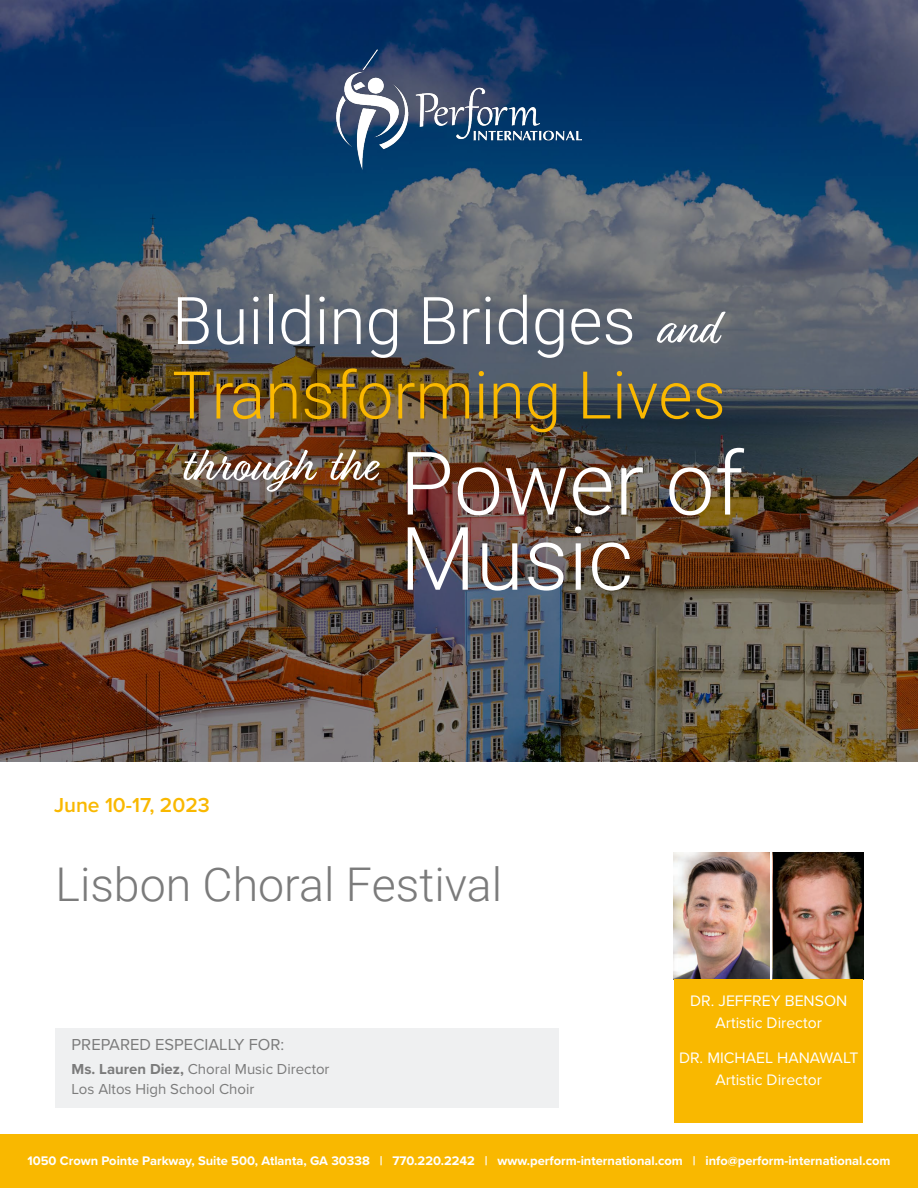
<style>
.page{position:relative;width:918px;height:1188px;background:#fff}
.page>*{position:absolute;margin:0;border:0;box-sizing:border-box;transform-origin:0 0}
.t1{font:300 87.75px/75.2px "Roboto";color:#fff}
.t2{font:300 65.85px "Roboto";color:#fab800}
.t3{font:300 65.85px "Roboto";color:#fff}
.Event_Title_-_Gray{font:300 46.5px "Roboto";color:#7b7b7b}
.Location___Date{font:600 21px "Proxima Nova";color:#f9b800}
.Artistic_Director{font:16.5px "Proxima Nova";color:#7b7b7b}
.Artistic_Director-2{font:15.75px "Proxima Nova";color:#fff}
.Body_Text_copy{font:15.75px "Proxima Nova";color:#fff}
.Faculty_Name{font:15px "Proxima Nova";color:#7b7b7b}
.Faculty_Title{font:15px "Proxima Nova";color:#7b7b7b}
.Body_Text{font:700 12.9px "Proxima Nova";color:#fff}
.s1{font-weight:700}
</style>
<div class="page">
<img style="left:674px;top:852px;width:190px;height:127px">
<img style="left:0;top:0;width:918px;height:761px">
<img style="left:337px;top:49px;width:244px;height:121px">
<svg style="left:657px;top:311px;width:69px;height:33px"></svg>
<img style="left:183px;top:449px;width:134px;height:43px">
<svg style="left:330px;top:449px;width:50px;height:32px"></svg>
<div style="left:0;top:1134px;width:918px;height:54px;background:#f9b800"></div>
<div style="left:674px;top:979px;width:189px;height:143px;background:#f9b800"></div>
<hr style="left:770px;top:852px;width:2px;height:127px;background:#fff">
<div style="left:56px;top:1028px;width:503px;height:79px;background:#eff0f1"></div>
<h2 class="t3" style="left:172px;top:275px;width:465px">Building Bridges</h2>
<h2 class="t2" style="left:172px;top:349px;width:555px">Transforming Lives</h2>
<h1 class="t1" style="left:400px;top:443px;width:345px">Power of<br>Music</h1>
<p class="Location___Date" style="left:54px;top:789px;width:157px">June 10-17, 2023</p>
<p class="Event_Title_-_Gray" style="left:56px;top:851px;width:448px">Lisbon Choral Festival</p>
<p class="Artistic_Director" style="left:72px;top:1032px;width:214px">PREPARED ESPECIALLY FOR:</p>
<p class="Faculty_Name" style="left:72px;top:1057px;width:259px"><span class="s1">Ms. Lauren Diez,</span> Choral Music Director</p>
<p class="Faculty_Title" style="left:72px;top:1078px;width:184px">Los Altos High School Choir</p>
<p class="Body_Text_copy" style="left:690px;top:989px;width:158px">DR. JEFFREY BENSON</p>
<p class="Artistic_Director-2" style="left:716px;top:1011px;width:108px">Artistic Director</p>
<p class="Artistic_Director-2" style="left:679px;top:1046px;width:181px">DR. MICHAEL HANAWALT</p>
<p class="Artistic_Director-2" style="left:716px;top:1068px;width:108px">Artistic Director</p>
<p class="Body_Text" style="left:27px;top:1151px;width:865px">1050 Crown Pointe Parkway, Suite 500, Atlanta, GA 30338 | 770.2 0.2242 | www.perform-internati nal.com | info@perform-international.com</p>
<p class="Body_Text" style="left:55px;top:1151px;width:810px">2344 Perimeter Park Drive, Atlanta, GA 30341 | 770.220.2242 | www.perform-international.com | info@perform-international.com</p>
</div>
